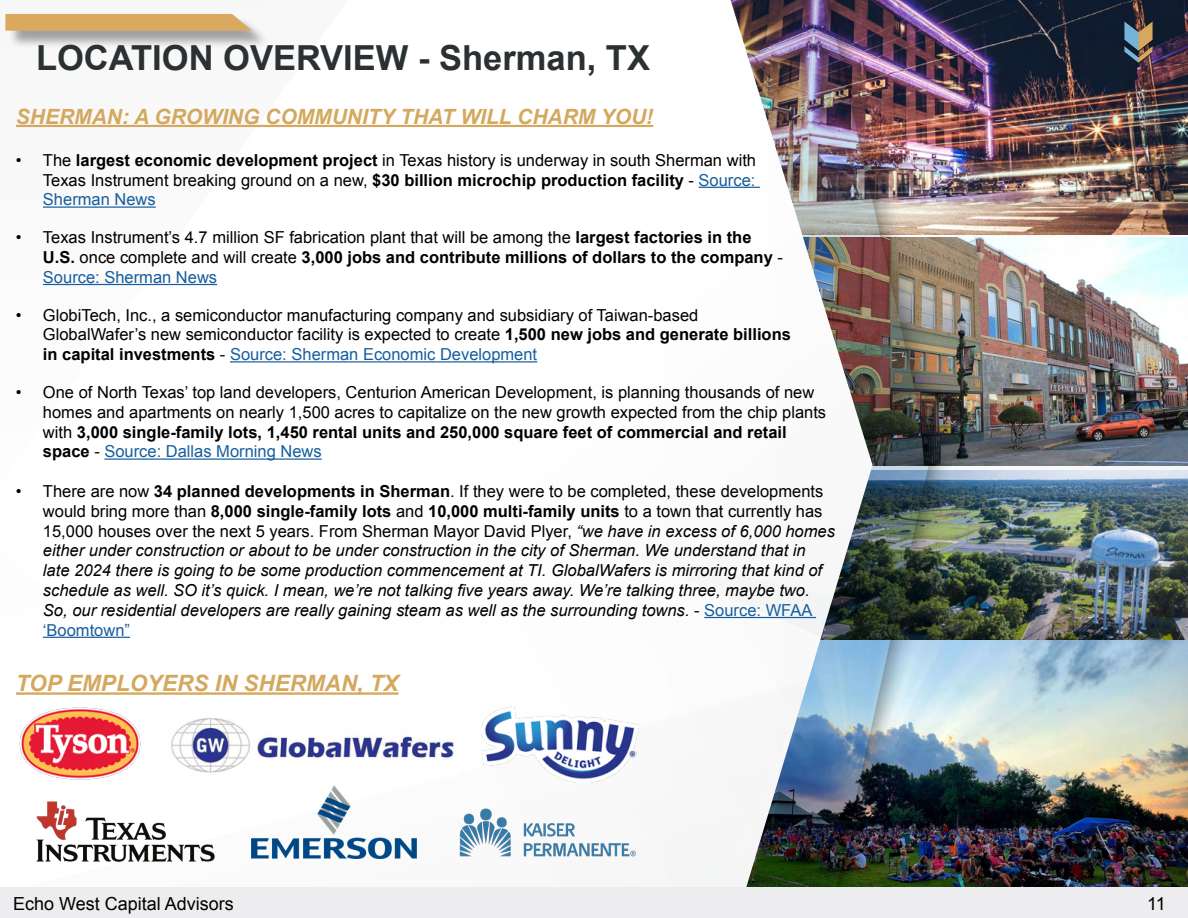
<style>
.page{position:relative;width:1188px;height:918px;background:#fff}
.page>*{position:absolute;margin:0;border:0;box-sizing:border-box;transform-origin:0 0}
.Headers{font:700 34.5px "Arial";color:#2b3033}
.Text{font:italic 700 22.5px "Arial";color:#d4a85e}
.Text-2{font:italic 700 21px "Arial";color:#d4a85e}
.t1{font:18px "Arial";color:#000}
.t2{font:16.5px/19.8px "Arial";color:#000}
.t3{font:italic 16.5px/19.8px "Arial";color:#000}
.s1{font-weight:700}
.s2{color:#175d9e}
.s3{font-style:normal}
.s4{font-weight:700;font-style:normal}
.s5{font-style:normal;color:#175d9e}
</style>
<div class="page">
<img style="left:954px;top:0;width:234px;height:234px">
<img style="left:954px;top:470px;width:234px;height:171px">
<img style="left:954px;top:237px;width:234px;height:228px">
<img style="left:954px;top:641px;width:234px;height:246px">
<div style="left:251px;top:0;width:703px;height:918px;background:#293134;opacity:.75"></div>
<img style="left:873px;top:0;width:57px;height:887px">
<img style="left:5px;top:0;width:868px;height:887px">
<hr style="left:16px;top:125px;width:637px;height:2px;background:#d4a85e">
<hr style="left:699px;top:187px;width:61px;height:1px;background:#175d9e">
<hr style="left:43px;top:207px;width:113px;height:1px;background:#175d9e">
<hr style="left:43px;top:284px;width:174px;height:1px;background:#175d9e">
<hr style="left:230px;top:361px;width:307px;height:2px;background:#175d9e">
<hr style="left:104px;top:459px;width:218px;height:1px;background:#175d9e">
<hr style="left:704px;top:617px;width:112px;height:1px;background:#175d9e">
<hr style="left:43px;top:637px;width:87px;height:1px;background:#175d9e">
<hr style="left:16px;top:692px;width:383px;height:3px;background:#d4a85e">
<div style="left:8px;top:16px;width:261px;height:33px;background:#000;opacity:.35"></div>
<svg style="left:5px;top:14px;width:247px;height:17px;background:#d9aa66"></svg>
<div style="left:1124px;top:22px;width:29px;height:41px;background:#000;opacity:.75"></div>
<img style="left:17px;top:705px;width:127px;height:78px">
<img style="left:32px;top:797px;width:186px;height:69px">
<img style="left:169px;top:711px;width:288px;height:66px">
<img style="left:251px;top:786px;width:166px;height:72px">
<img style="left:482px;top:706px;width:157px;height:77px">
<img style="left:452px;top:805px;width:186px;height:64px">
<div style="left:0;top:887px;width:1188px;height:31px;background:#ededef"></div>
<p class="Headers" style="left:36px;top:35px;width:616px">LOCATION OVERVIEW - Sherman, TX</p>
<p class="Text-2" style="left:16px;top:103px;width:639px">SHERMAN: A GROWING COMMUNITY THAT WILL CHARM YOU!</p>
<p class="t2" style="left:43px;top:150px;width:715px;text-align:justify;text-indent:-27px">• The <span class="s1">largest economic development project</span> in Texas history is underway in south Sherman with Texas Instrument breaking ground on a new, <span class="s1">$30 billion microchip production facility</span> - <span class="s2">Source:<br>Sherman News</span></p>
<p class="t2" style="left:43px;top:228px;width:741px;text-indent:-27px">• Texas Instrument’s 4.7 million SF fabrication plant that will be among the <span class="s1">largest factories in the<br>U.S.</span> once complete and will create <span class="s1">3,000 jobs and contribute millions of dollars to the company</span> -<br><span class="s2">Source: Sherman News</span></p>
<p class="t2" style="left:43px;top:305px;width:750px;text-indent:-27px">• GlobiTech, Inc., a semiconductor manufacturing company and subsidiary of Taiwan-based<br>GlobalWafer’s new semiconductor facility is expected to create <span class="s1">1,500 new jobs and generate billions in capital investments</span> - <span class="s2">Source: Sherman Economic Development</span></p>
<p class="t2" style="left:43px;top:382px;width:785px;text-indent:-27px">• One of North Texas’ top land developers, Centurion American Development, is planning thousands of new homes and apartments on nearly 1,500 acres to capitalize on the new growth expected from the chip plants with <span class="s1">3,000 single-family lots, 1,450 rental units and 250,000 square feet of commercial and retail space</span> - <span class="s2">Source: Dallas Morning News</span></p>
<p class="t3" style="left:43px;top:482px;width:794px;text-indent:-27px"><span class="s3">• There are now</span> <span class="s4">34 planned developments in Sherman</span><span class="s3">. If they were to be completed, these developments would bring more than</span> <span class="s4">8,000 single-family lots</span> <span class="s3">and</span> <span class="s4">10,000 multi-family units</span> <span class="s3">to a town that currently has 15,000 houses over the next 5 years. From Sherman Mayor David Plyer,</span> “we have in excess of 6,000 homes either under construction or about to be under construction in the city of Sherman. We understand that in late 2024 there is going to be some production commencement at TI. GlobalWafers is mirroring that kind of schedule as well. SO it’s quick. I mean, we’re not talking five years away. We’re talking three, maybe two.<br>So, our residential developers are really gaining steam as well as the surrounding towns<span class="s3">. -</span> <span class="s5">Source: WFAA ‘Boomtown”</span></p>
<p class="Text" style="left:16px;top:669px;width:384px">TOP EMPLOYERS IN SHERMAN, TX</p>
<p class="t1" style="left:13px;top:891px;width:222px">Echo West Capital Advisors</p>
<p class="t1" style="left:1147px;top:891px;width:20px">11</p>
</div>
